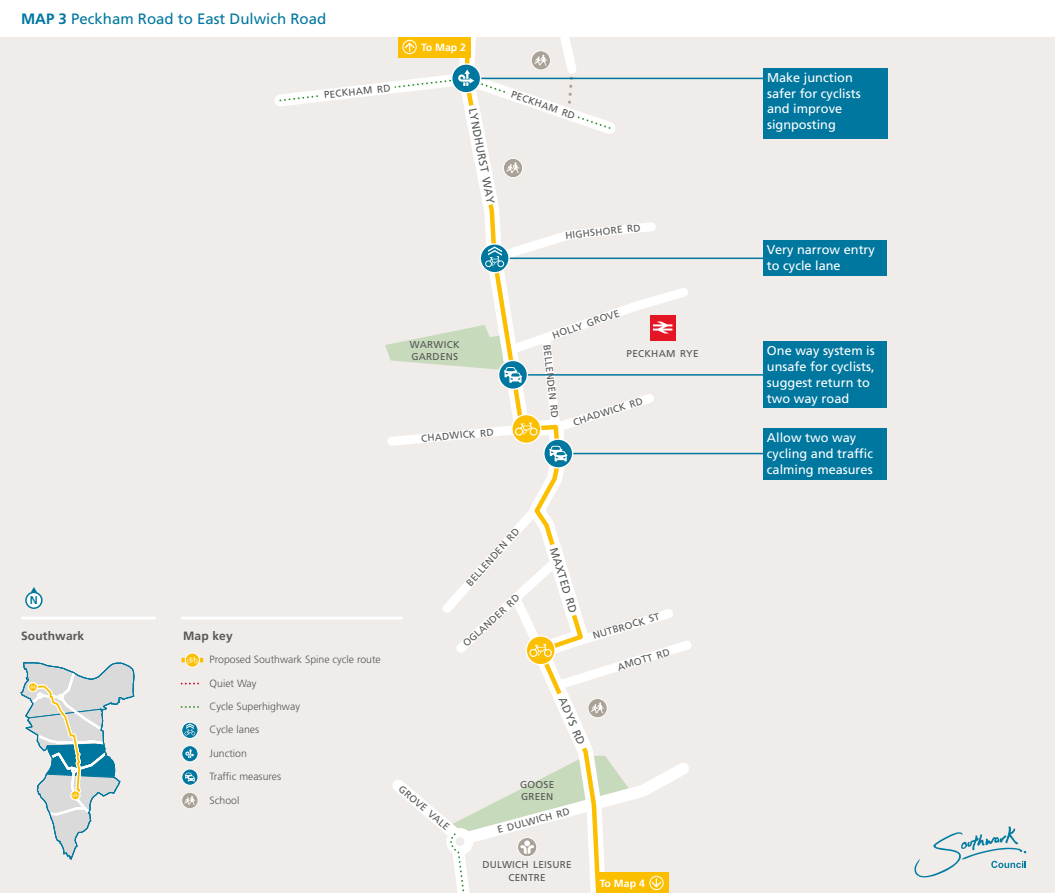
<style>
.page{position:relative;width:1055px;height:893px;background:#fff}
.page>*{position:absolute;margin:0;border:0;box-sizing:border-box;transform-origin:0 0}
.t1{font:15px "Frutiger LT Std";color:#00779f}
.t2{font:12.75px/15.9px "Frutiger LT Std";color:#fff}
.t3{font:700 12px "Frutiger LT Std";letter-spacing:.01em;color:#575756}
.t4{font:700 11.25px "Frutiger LT Std";color:#00779f}
.t5{font:11.1px "Frutiger LT Std";color:#575756}
.t6{font:300 10.5px "Frutiger LT Std";color:#575756}
.t7{font:700 10.5px "Frutiger LT Std";color:#fff}
.t8{font:9.9px/12.5px "Frutiger LT Std";letter-spacing:.025em;color:#575756}
.s1{font-weight:700}
</style>
<div class="page">
<div style="left:0;top:1px;width:1054px;height:892px;background:#efece9"></div>
<hr style="left:480px;top:78px;width:286px;height:1px;background:#00779f">
<hr style="left:509px;top:258px;width:257px;height:1px;background:#00779f">
<hr style="left:526px;top:374px;width:240px;height:2px;background:#00779f">
<hr style="left:559px;top:453px;width:207px;height:1px;background:#00779f">
<div style="left:762px;top:428px;width:124px;height:51px;background:#00779f"></div>
<div style="left:762px;top:240px;width:124px;height:36px;background:#00779f"></div>
<div style="left:762px;top:68px;width:125px;height:71px;background:#00779f"></div>
<div style="left:762px;top:342px;width:124px;height:66px;background:#00779f"></div>
<svg style="left:544px;top:439px;width:28px;height:29px"></svg>
<div style="left:543px;top:438px;width:30px;height:31px;border:1px solid #fff;border-radius:50%"></div>
<svg style="left:480px;top:244px;width:29px;height:29px"></svg>
<div style="left:479px;top:243px;width:30px;height:30px;border:1px solid #fff;border-radius:50%"></div>
<svg style="left:385px;top:281px;width:310px;height:180px"></svg>
<hr style="left:181px;top:617px;width:221px;height:3px;background:#fff">
<svg style="left:181px;top:658px;width:22px;height:4px"></svg>
<svg style="left:185px;top:653px;width:14px;height:14px"></svg>
<div style="left:185px;top:653px;width:15px;height:14px;border:1px solid #fff;border-radius:50%"></div>
<svg style="left:187px;top:657px;width:11px;height:6px"></svg>
<svg style="left:182px;top:722px;width:16px;height:16px"></svg>
<div style="left:181px;top:722px;width:17px;height:17px;border:1px solid #fff;border-radius:50%"></div>
<svg style="left:184px;top:723px;width:12px;height:12px"></svg>
<svg style="left:182px;top:769px;width:16px;height:16px"></svg>
<div style="left:181px;top:769px;width:17px;height:17px;border:1px solid #fff;border-radius:50%"></div>
<svg style="left:185px;top:773px;width:10px;height:8px"></svg>
<svg style="left:182px;top:746px;width:16px;height:16px"></svg>
<div style="left:181px;top:745px;width:17px;height:17px;border:1px solid #fff;border-radius:50%"></div>
<svg style="left:185px;top:749px;width:9px;height:9px"></svg>
<svg style="left:182px;top:706px;width:17px;height:2px"></svg>
<svg style="left:182px;top:793px;width:16px;height:15px"></svg>
<div style="left:26px;top:592px;width:16px;height:16px;background:#fff;border-radius:50%"></div>
<div style="left:25px;top:592px;width:18px;height:17px;border:2px solid #00779f;border-radius:50%"></div>
<svg style="left:31px;top:587px;width:6px;height:5px"></svg>
<hr style="left:21px;top:617px;width:134px;height:3px;background:#fff">
<svg style="left:20px;top:662px;width:115px;height:198px"></svg>
<svg style="left:274px;top:37px;width:387px;height:232px"></svg>
<svg style="left:393px;top:491px;width:298px;height:402px"></svg>
<svg style="left:914px;top:826px;width:112px;height:51px"></svg>
<div style="left:0;top:0;width:1054px;height:37px;background:#fff"></div>
<h1 class="t1" style="left:21px;top:10px;width:307px"><span class="s1">MAP 3</span> Peckham Road to East Dulwich Road</h1>
<p class="t7" style="left:421px;top:41px;width:46px">To Map 2</p>
<p class="t8" style="left:323px;top:89px;width:68px;rotate:-6deg">PECKHAM RD</p>
<p class="t8" style="left:513px;top:88px;width:68px;rotate:19deg">PECKHAM RD</p>
<p class="t5" style="left:479px;top:107px;width:98px;rotate:79deg">LYNDHURST WAY</p>
<p class="t4" style="left:30px;top:594px;width:10px">N</p>
<p class="t3" style="left:21px;top:629px;width:65px">Southwark</p>
<p class="t8" style="left:410px;top:338px;width:51px">WARWICK<br>GARDENS</p>
<p class="t8" style="left:420px;top:432px;width:74px;rotate:-5deg">CHADWICK RD</p>
<p class="t8" style="left:564px;top:229px;width:77px;rotate:-6deg">HIGHSHORE RD</p>
<p class="t8" style="left:551px;top:329px;width:72px;rotate:-19deg">HOLLY GROVE</p>
<p class="t8" style="left:553px;top:344px;width:76px;rotate:84deg">BELLENDEN RD</p>
<p class="t8" style="left:626px;top:347px;width:73px">PECKHAM RYE</p>
<p class="t8" style="left:571px;top:416px;width:74px;rotate:-17deg">CHADWICK RD</p>
<p class="t3" style="left:183px;top:629px;width:51px">Map key</p>
<p class="t6" style="left:210px;top:654px;width:173px">Proposed Southwark Spine cycle route</p>
<p class="t6" style="left:210px;top:677px;width:48px">Quiet Way</p>
<p class="t6" style="left:210px;top:700px;width:92px">Cycle Superhighway</p>
<p class="t6" style="left:210px;top:724px;width:51px">Cycle lanes</p>
<p class="t6" style="left:210px;top:771px;width:73px">Traffic measures</p>
<p class="t6" style="left:210px;top:748px;width:39px">Junction</p>
<p class="t6" style="left:210px;top:794px;width:31px">School</p>
<p class="t8" style="left:463px;top:580px;width:76px;rotate:-48deg">BELLENDEN RD</p>
<p class="t8" style="left:460px;top:640px;width:74px;rotate:-42deg">OGLANDER RD</p>
<p class="t5" style="left:560px;top:545px;width:70px;rotate:73deg">MAXTED RD</p>
<p class="t8" style="left:591px;top:630px;width:71px;rotate:-17deg">NUTBROCK ST</p>
<p class="t8" style="left:616px;top:661px;width:56px;rotate:-17deg">AMOTT RD</p>
<p class="t5" style="left:568px;top:695px;width:52px;rotate:67deg">ADYS RD</p>
<p class="t8" style="left:404px;top:783px;width:65px;rotate:40deg">GROVE VALE</p>
<p class="t8" style="left:520px;top:778px;width:36px">GOOSE<br>GREEN</p>
<p class="t8" style="left:496px;top:824px;width:76px;rotate:-15deg">E DULWICH RD</p>
<p class="t8" style="left:482px;top:859px;width:91px;text-align:center">DULWICH LEISURE<br>CENTRE</p>
<p class="t7" style="left:600px;top:877px;width:46px">To Map 4</p>
<p class="t2" style="left:767px;top:69px;width:95px">Make junction safer for cyclists and improve signposting</p>
<p class="t2" style="left:767px;top:242px;width:109px">Very narrow entry to cycle lane</p>
<p class="t2" style="left:767px;top:343px;width:109px">One way system is unsafe for cyclists, suggest return to two way road</p>
<p class="t2" style="left:767px;top:430px;width:108px">Allow two way cycling and traffic calming measures</p>
</div>
